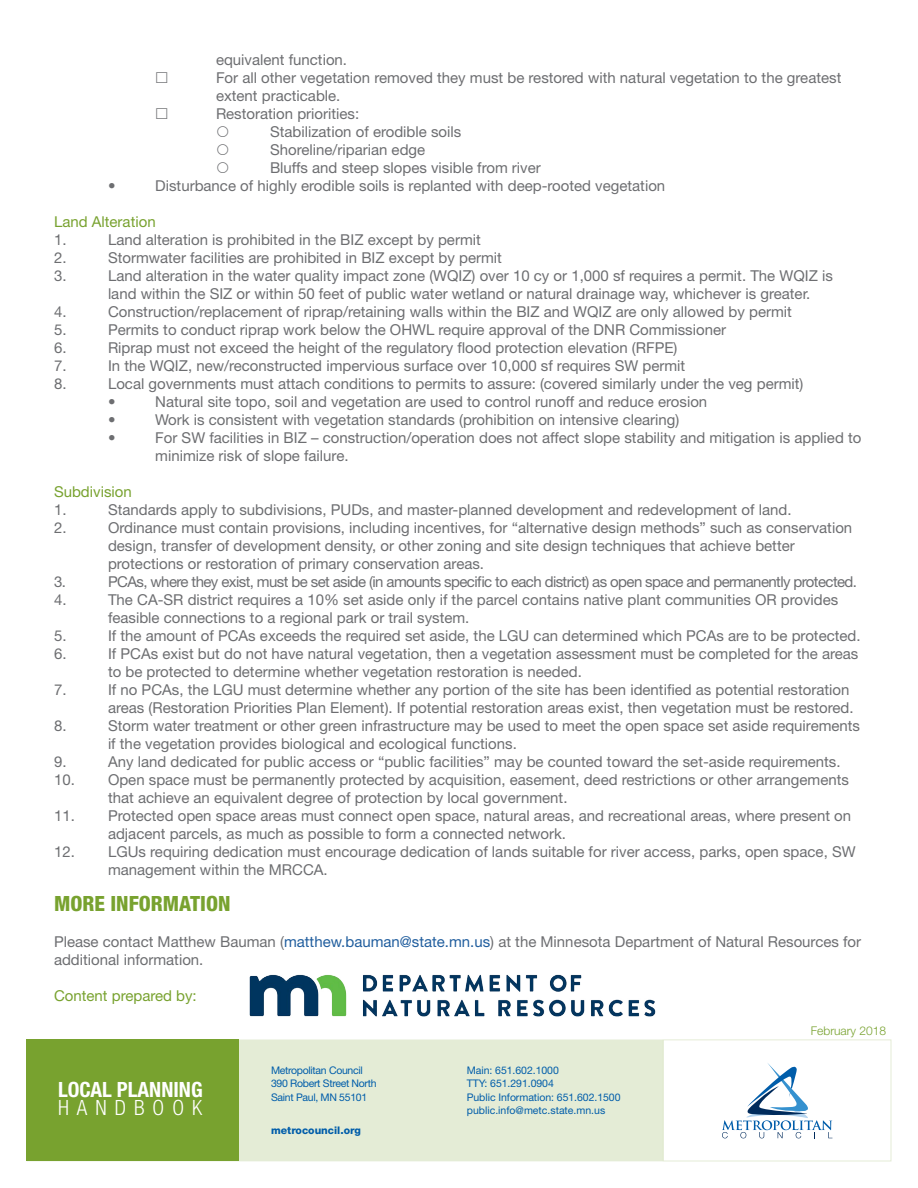
<style>
.page{position:relative;width:918px;height:1188px;background:#fff}
.page>*{position:absolute;margin:0;border:0;box-sizing:border-box;transform-origin:0 0}
.t1{font:800 condensed 21px "Helvetica Neue LT Std";color:#78a22f}
.t2{font:700 condensed 21px "Helvetica Neue LT Std";color:#fff}
.t3{font:300 condensed 21px "Helvetica Neue LT Std";letter-spacing:.38em;color:#fff}
.Body{font:15px/18px "Helvetica Neue LT Std";color:#6d6e71}
.Body-2{font:15px "Helvetica Neue LT Std";letter-spacing:-.04em;color:#6d6e71}
.Subheader{font:15px "Helvetica Neue LT Std";color:#78a22f}
.t4{font:300 12px "Helvetica Neue LT Std";color:#78a22f}
.t5{font:10.5px/13.5px "Helvetica Neue LT Std";letter-spacing:-.005em;color:#005daa}
.t6{font:10.5px/13.5px "Helvetica Neue LT Std";letter-spacing:-.03em;color:#005daa}
.t7{font:800 10.5px "Helvetica Neue LT Std";color:#005daa}
.s1{color:#215e9e}
</style>
<div class="page">
<div style="left:27px;top:1040px;width:636px;height:121px;background:#e4ecd6"></div>
<svg style="left:722px;top:1063px;width:110px;height:75px"></svg>
<div style="left:27px;top:1040px;width:212px;height:121px;background:#78a22f"></div>
<img style="left:249px;top:974px;width:407px;height:43px">
<p class="Body" style="left:216px;top:50px;width:133px">equivalent function.</p>
<p class="Body" style="left:216px;top:68px;width:627px">For all other vegetation removed they must be restored with natural vegetation to the greatest extent practicable.</p>
<p class="Body" style="left:216px;top:104px;width:145px">Restoration priorities:</p>
<p class="Body" style="left:270px;top:122px;width:193px">Stabilization of erodible soils</p>
<p class="Body" style="left:270px;top:140px;width:157px">Shoreline/riparian edge</p>
<p class="Body" style="left:270px;top:158px;width:272px">Bluffs and steep slopes visible from river</p>
<p class="Body" style="left:108px;top:176px;width:9px">•</p>
<p class="Body" style="left:155px;top:176px;width:512px">Disturbance of highly erodible soils is replanted with deep-rooted vegetation</p>
<h3 class="Subheader" style="left:54px;top:212px;width:103px">Land Alteration</h3>
<p class="Body" style="left:54px;top:230px;width:14px">1.</p>
<p class="Body" style="left:108px;top:230px;width:374px">Land alteration is prohibited in the BIZ except by permit</p>
<p class="Body" style="left:54px;top:248px;width:14px">2.</p>
<p class="Body" style="left:108px;top:248px;width:395px">Stormwater facilities are prohibited in BIZ except by permit</p>
<p class="Body" style="left:54px;top:266px;width:14px">3.</p>
<p class="Body" style="left:108px;top:266px;width:726px">Land alteration in the water quality impact zone (WQIZ) over 10 cy or 1,000 sf requires a permit. The WQIZ is land within the SIZ or within 50 feet of public water wetland or natural drainage way, whichever is greater.</p>
<p class="Body" style="left:54px;top:302px;width:14px">4.</p>
<p class="Body" style="left:108px;top:302px;width:685px">Construction/replacement of riprap/retaining walls within the BIZ and WQIZ are only allowed by permit</p>
<p class="Body" style="left:54px;top:320px;width:14px">5.</p>
<p class="Body" style="left:108px;top:320px;width:620px">Permits to conduct riprap work below the OHWL require approval of the DNR Commissioner</p>
<p class="Body" style="left:54px;top:338px;width:14px">6.</p>
<p class="Body" style="left:108px;top:338px;width:571px">Riprap must not exceed the height of the regulatory flood protection elevation (RFPE)</p>
<p class="Body" style="left:54px;top:356px;width:14px">7.</p>
<p class="Body" style="left:108px;top:356px;width:579px">In the WQIZ, new/reconstructed impervious surface over 10,000 sf requires SW permit</p>
<p class="Body" style="left:54px;top:374px;width:14px">8.</p>
<p class="Body" style="left:108px;top:374px;width:697px">Local governments must attach conditions to permits to assure: (covered similarly under the veg permit)</p>
<p class="Body" style="left:108px;top:392px;width:9px">•</p>
<p class="Body" style="left:155px;top:392px;width:554px">Natural site topo, soil and vegetation are used to control runoff and reduce erosion</p>
<p class="Body" style="left:108px;top:410px;width:9px">•</p>
<p class="Body" style="left:155px;top:410px;width:526px">Work is consistent with vegetation standards (prohibition on intensive clearing)</p>
<p class="Body" style="left:108px;top:428px;width:9px">•</p>
<p class="Body" style="left:155px;top:428px;width:708px">For SW facilities in BIZ – construction/operation does not affect slope stability and mitigation is applied to minimize risk of slope failure.</p>
<h3 class="Subheader" style="left:54px;top:482px;width:79px">Subdivision</h3>
<p class="Body" style="left:54px;top:500px;width:14px">1.</p>
<p class="Body" style="left:108px;top:500px;width:685px">Standards apply to subdivisions, PUDs, and master-planned development and redevelopment of land.</p>
<p class="Body" style="left:54px;top:518px;width:14px">2.</p>
<p class="Body" style="left:108px;top:518px;width:746px">Ordinance must contain provisions, including incentives, for “alternative design methods” such as conservation design, transfer of development density, or other zoning and site design techniques that achieve better protections or restoration of primary conservation areas.</p>
<p class="Body" style="left:54px;top:572px;width:13px">3.</p>
<p class="Body-2" style="left:108px;top:572px;width:751px">PCAs, where they exist, must be set aside (in amounts specific to each district) as open space and permanently protected.</p>
<p class="Body" style="left:54px;top:590px;width:14px">4.</p>
<p class="Body" style="left:108px;top:590px;width:732px">The CA-SR district requires a 10% set aside only if the parcel contains native plant communities OR provides feasible connections to a regional park or trail system.</p>
<p class="Body" style="left:54px;top:626px;width:14px">5.</p>
<p class="Body" style="left:108px;top:626px;width:754px">If the amount of PCAs exceeds the required set aside, the LGU can determined which PCAs are to be protected.</p>
<p class="Body" style="left:54px;top:644px;width:14px">6.</p>
<p class="Body" style="left:108px;top:644px;width:752px">If PCAs exist but do not have natural vegetation, then a vegetation assessment must be completed for the areas to be protected to determine whether vegetation restoration is needed.</p>
<p class="Body" style="left:54px;top:680px;width:14px">7.</p>
<p class="Body" style="left:108px;top:680px;width:747px">If no PCAs, the LGU must determine whether any portion of the site has been identified as potential restoration areas (Restoration Priorities Plan Element). If potential restoration areas exist, then vegetation must be restored.</p>
<p class="Body" style="left:54px;top:716px;width:14px">8.</p>
<p class="Body" style="left:108px;top:716px;width:754px">Storm water treatment or other green infrastructure may be used to meet the open space set aside requirements if the vegetation provides biological and ecological functions.</p>
<p class="Body" style="left:54px;top:752px;width:14px">9.</p>
<p class="Body" style="left:108px;top:752px;width:734px">Any land dedicated for public access or “public facilities” may be counted toward the set-aside requirements.</p>
<p class="Body" style="left:108px;top:770px;width:743px;text-indent:-54px">10. Open space must be permanently protected by acquisition, easement, deed restrictions or other arrangements that achieve an equivalent degree of protection by local government.</p>
<p class="Body" style="left:108px;top:806px;width:745px;text-indent:-54px">11. Protected open space areas must connect open space, natural areas, and recreational areas, where present on adjacent parcels, as much as possible to form a connected network.</p>
<p class="Body" style="left:108px;top:842px;width:749px;text-indent:-54px">12. LGUs requiring dedication must encourage dedication of lands suitable for river access, parks, open space, SW management within the MRCCA.</p>
<h2 class="t1" style="left:54px;top:890px;width:178px">MORE INFORMATION</h2>
<p class="Body" style="left:54px;top:932px;width:809px">Please contact Matthew Bauman (<span class="s1">matthew.bauman@state.mn.us</span>) at the Minnesota Department of Natural Resources for additional information.</p>
<h3 class="Subheader" style="left:54px;top:986px;width:144px">Content prepared by:</h3>
<h1 class="t2" style="left:58px;top:1077px;width:146px">LOCAL PLANNING</h1>
<h1 class="t3" style="left:58px;top:1096px;width:146px">HANDBOOK</h1>
<p class="t6" style="left:271px;top:1063px;width:107px">Metropolitan Council<br>390 Robert Street North<br>Saint Paul, MN 55101</p>
<p class="t7" style="left:271px;top:1124px;width:91px">metrocouncil.org</p>
<p class="t5" style="left:467px;top:1063px;width:155px">Main: 651.602.1000<br>TTY: 651.291.0904<br>Public Information: 651.602.1500 public.info@metc.state.mn.us</p>
<p class="t4" style="left:811px;top:1023px;width:77px">February 2018</p>
</div>
